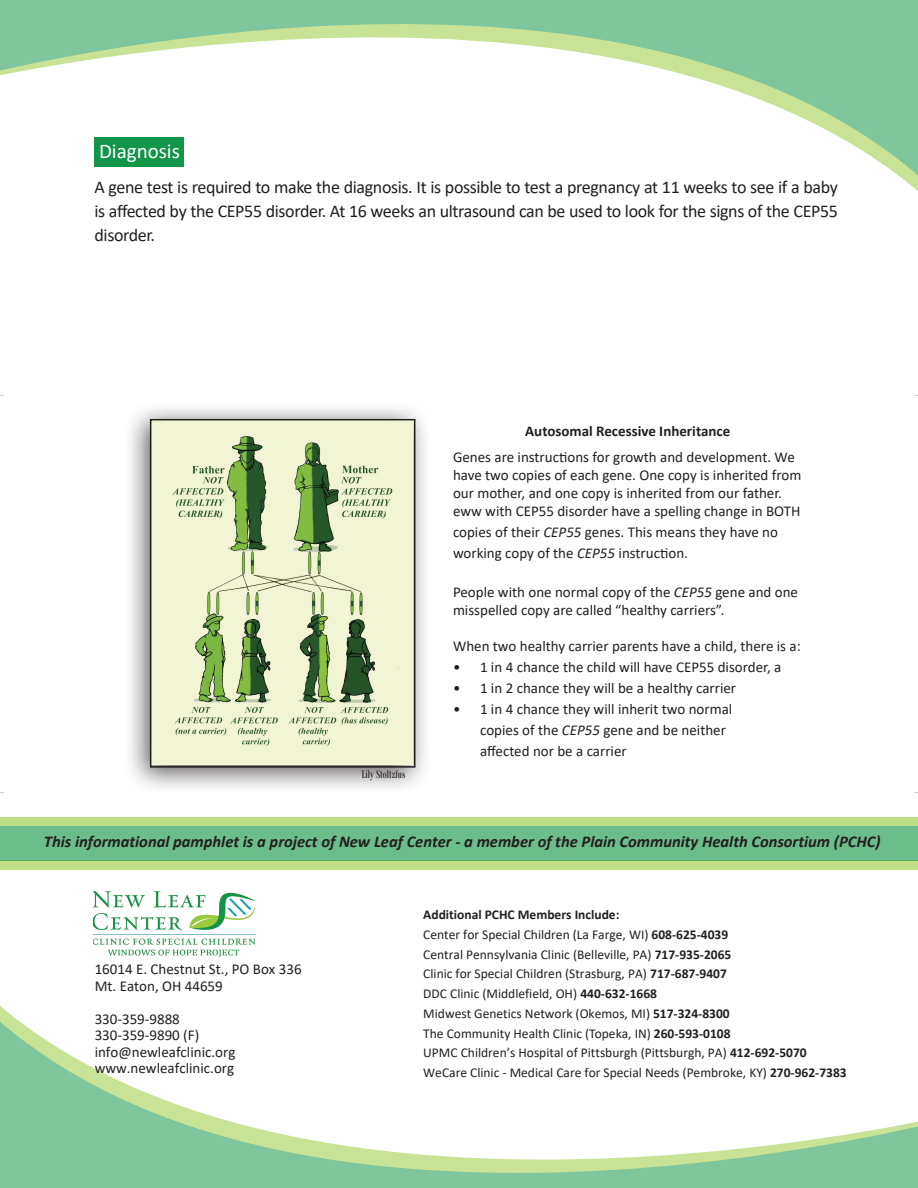
<style>
.page{position:relative;width:918px;height:1188px;background:#fff}
.page>*{position:absolute;margin:0;border:0;box-sizing:border-box;transform-origin:0 0}
.t1{font:21px "Calibri";color:#fff}
.t2{font:18px/24px "Calibri";letter-spacing:-.02em;color:#231f20;text-align:justify}
.t3{font:italic 700 16.5px "Calibri";color:#231f20}
.t4{font:15px/18px "Calibri";color:#231f20}
.t5{font:700 15px "Calibri";color:#231f20}
.t6{font:13.5px/19.6px "Calibri";color:#231f20}
.t7{font:12px "Bodoni MT Condensed";color:#221e1f}
.s1{font-style:italic}
.s2{font-weight:700}
</style>
<div class="page">
<svg style="left:0;top:0;width:918px;height:191px"></svg>
<svg style="left:0;top:1006px;width:918px;height:182px"></svg>
<div style="left:0;top:861px;width:918px;height:9px;background:#c0de86"></div>
<div style="left:0;top:817px;width:918px;height:9px;background:#c0de86"></div>
<div style="left:0;top:826px;width:918px;height:35px;background:#6bbd8c"></div>
<div style="left:94px;top:137px;width:90px;height:29px;background:#119547"></div>
<div style="left:122px;top:400px;width:311px;height:395px;background:#231f20;opacity:.75"></div>
<img style="left:153px;top:422px;width:259px;height:343px">
<div style="left:150px;top:419px;width:265px;height:349px;border:2px solid #231f20"></div>
<img style="left:93px;top:892px;width:162px;height:65px">
<p class="t1" style="left:99px;top:136px;width:82px">Diagnosis</p>
<p class="t2" style="left:94px;top:175px;width:745px">A gene test is required to make the diagnosis. It is possible to test a pregnancy at 11 weeks to see if a baby is affected by the CEP55 disorder. At 16 weeks an ultrasound can be used to look for the signs of the CEP55 disorder.</p>
<p class="t5" style="left:525px;top:420px;width:207px">Autosomal Recessive Inheritance</p>
<p class="t7" style="left:362px;top:767px;width:45px">Lily Stoltzfus</p>
<p class="t4" style="left:453px;top:447px;width:350px">Genes are instructions for growth and development. We have two copies of each gene. One copy is inherited from our mother, and one copy is inherited from our father. eww with CEP55 disorder have a spelling change in BOTH</p>
<p class="t4" style="left:453px;top:521px;width:326px;line-height:21px">copies of their <span class="s1">CEP55</span> genes. This means they have no working copy of the <span class="s1">CEP55</span> instruction.</p>
<p class="t4" style="left:453px;top:582px;width:347px">People with one normal copy of the <span class="s1">CEP55</span> gene and one misspelled copy are called “healthy carriers”.</p>
<p class="t4" style="left:453px;top:636px;width:349px">When two healthy carrier parents have a child, there is a:</p>
<p class="t4" style="left:453px;top:657px;width:330px">• 1 in 4 chance the child will have CEP55 disorder, a</p>
<p class="t4" style="left:453px;top:678px;width:285px">• 1 in 2 chance they will be a healthy carrier</p>
<p class="t4" style="left:453px;top:699px;width:281px">• 1 in 4 chance they will inherit two normal</p>
<p class="t4" style="left:480px;top:720px;width:247px">copies of the <span class="s1">CEP55</span> gene and be neither</p>
<p class="t4" style="left:480px;top:741px;width:148px">affected nor be a carrier</p>
<p class="t3" style="left:44px;top:830px;width:838px">This informational pamphlet is a project of New Leaf Center - a member of the Plain Community Health Consortium (PCHC)</p>
<p class="t4" style="left:95px;top:960px;width:208px;line-height:16.5px">16014 E. Chestnut St., PO Box 336<br>Mt. Eaton, OH 44659</p>
<p class="t4" style="left:95px;top:1010px;width:142px;line-height:16.5px">330-359-9888<br>330-359-9890 (F) info@newleafclinic.org www.newleafclinic.org</p>
<p class="t6" style="left:423px;top:905px;width:425px"><span class="s2">Additional PCHC Members Include:<br></span>Center for Special Children (La Farge, WI) <span class="s2">608-625-4039<br></span>Central Pennsylvania Clinic (Belleville, PA) <span class="s2">717-935-2065<br></span>Clinic for Special Children (Strasburg, PA) <span class="s2">717-687-9407<br></span>DDC Clinic (Middlefield, OH) <span class="s2">440-632-1668<br></span>Midwest Genetics Network (Okemos, MI) <span class="s2">517-324-8300<br></span>The Community Health Clinic (Topeka, IN) <span class="s2">260-593-0108<br></span>UPMC Children’s Hospital of Pittsburgh (Pittsburgh, PA) <span class="s2">412-692-5070<br></span>WeCare Clinic - Medical Care for Special Needs (Pembroke, KY) <span class="s2">270-962-7383</span></p>
</div>
